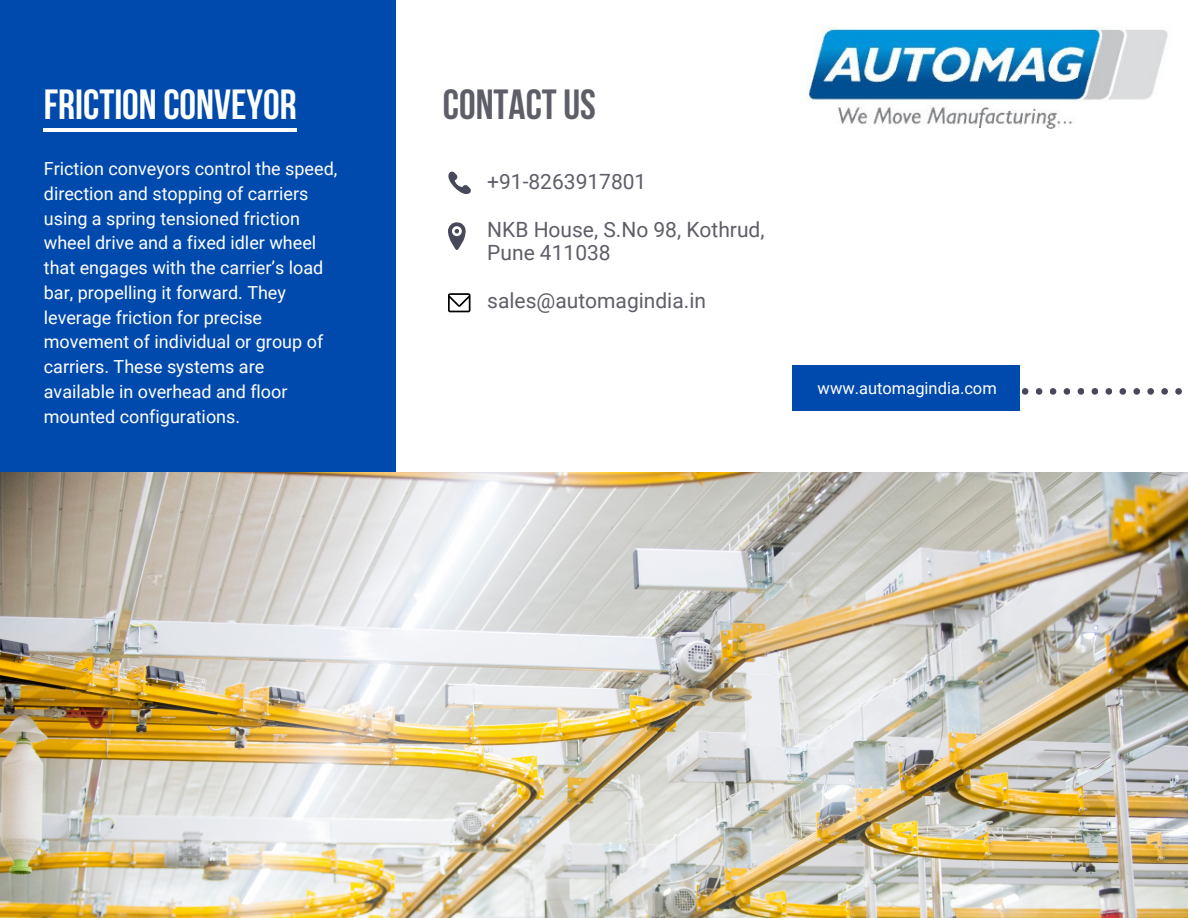
<style>
.page{position:relative;width:1188px;height:918px;background:#fff}
.page>*{position:absolute;margin:0;border:0;box-sizing:border-box;transform-origin:0 0}
.t1{font:700 42px "Bebas Neue";color:#fff}
.t2{font:700 42px "Bebas Neue";color:#5e5e69}
.t3{font:21px/23.7px "Roboto";color:#5e5e69}
.t4{font:18px/24.8px "Roboto";color:#fff}
.t5{font:16.5px "Roboto";color:#fff}
</style>
<div class="page">
<div style="left:0;top:0;width:395px;height:472px;background:#004aad"></div>
<hr style="left:44px;top:129px;width:253px;height:3px;background:#fff">
<svg style="left:448px;top:293px;width:22px;height:19px"></svg>
<svg style="left:448px;top:172px;width:23px;height:22px"></svg>
<svg style="left:451px;top:242px;width:12px;height:8px"></svg>
<svg style="left:448px;top:222px;width:18px;height:20px"></svg>
<div style="left:792px;top:365px;width:228px;height:46px;background:#004aad"></div>
<svg style="left:1014px;top:380px;width:13px;height:22px"></svg>
<svg style="left:1027px;top:388px;width:14px;height:7px"></svg>
<svg style="left:1041px;top:388px;width:15px;height:7px"></svg>
<svg style="left:1056px;top:388px;width:13px;height:7px"></svg>
<svg style="left:1069px;top:388px;width:14px;height:7px"></svg>
<svg style="left:1083px;top:388px;width:15px;height:7px"></svg>
<svg style="left:1105px;top:388px;width:6px;height:7px"></svg>
<svg style="left:1111px;top:388px;width:14px;height:7px"></svg>
<svg style="left:1125px;top:388px;width:13px;height:7px"></svg>
<svg style="left:1138px;top:388px;width:15px;height:7px"></svg>
<svg style="left:1153px;top:388px;width:14px;height:7px"></svg>
<svg style="left:1167px;top:388px;width:15px;height:7px"></svg>
<img style="left:799px;top:26px;width:369px;height:103px">
<img style="left:0;top:472px;width:1188px;height:446px">
<p class="t1" style="left:44px;top:88px;width:254px">FRICTION CONVEYOR</p>
<p class="t2" style="left:443px;top:88px;width:154px">CONTACTUS</p>
<h1 class="t4" style="left:44px;top:157px;width:295px">Friction conveyors control the speed, direction and stopping of carriers using a spring tensioned friction wheel drive and a fixed idler wheel that engages with the carrier’s load bar, propelling it forward. They leverage friction for precise movement of individual or group of carriers. These systems are</h1>
<h2 class="t4" style="left:44px;top:379px;width:245px">available in overhead and floor mounted configurations.</h2>
<h2 class="t3" style="left:487px;top:170px;width:161px">+91-8263917801</h2>
<h2 class="t3" style="left:487px;top:218px;width:279px">NKB House, S.No 98, Kothrud,<br>Pune 411038</h2>
<p class="t3" style="left:487px;top:289px;width:220px">sales@automagindia.in</p>
<p class="t5" style="left:818px;top:379px;width:181px">www.automagindia.com</p>
</div>
